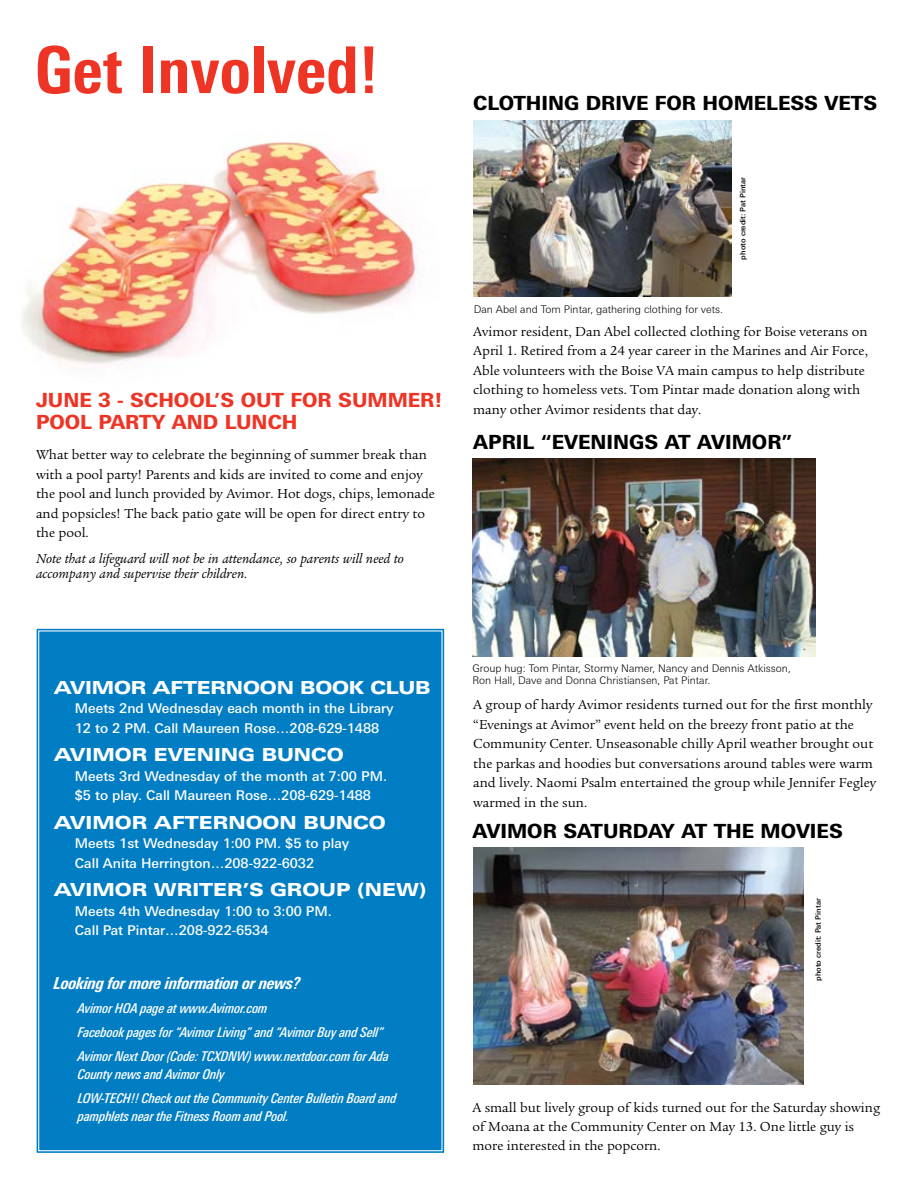
<style>
.page{position:relative;width:918px;height:1188px;background:#fff}
.page>*{position:absolute;margin:0;border:0;box-sizing:border-box;transform-origin:0 0}
.t1{font:800 condensed 64.5px "Linotype Univers";color:#ee3525}
.t2{font:800 19.5px "Linotype Univers Basic";color:#000}
.t3{font:800 19.5px/22.5px "Linotype Univers Basic";color:#ee3525}
.t4{font:800 18px "Linotype Univers Extd";color:#fff}
.t5{font:italic 800 condensed 16.5px "Linotype Univers";letter-spacing:-.02em;color:#fff}
.t6{font:13.5px/19.5px "Legacy Serif";color:#000}
.t7{font:500 13.5px/19.5px "Linotype Univers Basic";color:#fff}
.t8{font:italic 500 condensed 13.5px/24px "Linotype Univers";letter-spacing:-.02em;color:#fff}
.t9{font:italic 13.5px/15px "Legacy Serif";color:#000}
.t10{font:300 10.5px/12px "Linotype Univers Basic";color:#000}
.t11{font:500 7.5px "Linotype Univers Basic";color:#000}
</style>
<div class="page">
<img style="left:23px;top:141px;width:396px;height:224px">
<div style="left:37px;top:630px;width:406px;height:522px;background:#007dc3"></div>
<div style="left:34px;top:627px;width:412px;height:528px;border:2px solid #fff"></div>
<img style="left:473px;top:121px;width:259px;height:175px">
<img style="left:472px;top:458px;width:343px;height:198px">
<img style="left:473px;top:847px;width:331px;height:237px">
<h1 class="t1" style="left:35px;top:31px;width:345px">Get Involved!</h1>
<h2 class="t3" style="left:36px;top:388px;width:408px">JUNE 3 - SCHOOL’S OUT FOR SUMMER!<br>POOL PARTY AND LUNCH</h2>
<p class="t6" style="left:36px;top:445px;width:401px">What better way to celebrate the beginning of summer break than with a pool party! Parents and kids are invited to come and enjoy the pool and lunch provided by Avimor. Hot dogs, chips, lemonade and popsicles! The back patio gate will be open for direct entry to the pool.</p>
<p class="t9" style="left:36px;top:551px;width:369px">Note that a lifeguard will not be in attendance, so parents will need to accompany and supervise their children.</p>
<h2 class="t2" style="left:473px;top:91px;width:405px">CLOTHING DRIVE FOR HOMELESS VETS</h2>
<p class="t11" style="left:739px;top:260px;width:84px;rotate:-90deg">photo credit: Pat Pintar</p>
<p class="t10" style="left:474px;top:303px;width:251px">Dan Abel and Tom Pintar, gathering clothing for vets.</p>
<p class="t6" style="left:473px;top:322px;width:396px">Avimor resident, Dan Abel collected clothing for Boise veterans on April 1. Retired from a 24 year career in the Marines and Air Force, Able volunteers with the Boise VA main campus to help distribute clothing to homeless vets. Tom Pintar made donation along with many other Avimor residents that day.</p>
<h2 class="t2" style="left:473px;top:430px;width:321px">APRIL “EVENINGS AT AVIMOR”</h2>
<h3 class="t4" style="left:54px;top:676px;width:378px">AVIMOR AFTERNOON BOOK CLUB</h3>
<p class="t7" style="left:75px;top:698px;width:320px">Meets 2nd Wednesday each month in the Library<br>12 to 2 PM. Call Maureen Rose…208-629-1488</p>
<h3 class="t4" style="left:54px;top:744px;width:291px">AVIMOR EVENING BUNCO</h3>
<p class="t7" style="left:75px;top:766px;width:314px">Meets 3rd Wednesday of the month at 7:00 PM. $5 to play. Call Maureen Rose…208-629-1488</p>
<h3 class="t4" style="left:54px;top:811px;width:333px">AVIMOR AFTERNOON BUNCO</h3>
<p class="t7" style="left:75px;top:833px;width:276px">Meets 1st Wednesday 1:00 PM. $5 to play<br>Call Anita Herrington…208-922-6032</p>
<h3 class="t4" style="left:54px;top:879px;width:374px">AVIMOR WRITER’S GROUP (NEW)</h3>
<p class="t7" style="left:75px;top:901px;width:259px">Meets 4th Wednesday 1:00 to 3:00 PM.<br>Call Pat Pintar…208-922-6534</p>
<p class="t5" style="left:54px;top:973px;width:248px">Looking for more information or news?</p>
<p class="t8" style="left:78px;top:996px;width:313px">Avimor HOA page at www.Avimor.com<br>Facebook pages for “Avimor Living” and “Avimor Buy and Sell”<br>Avimor Next Door (Code: TCXDNW) www.nextdoor.com for Ada</p>
<p class="t8" style="left:78px;top:1062px;width:321px">County news and Avimor Only<br>LOW-TECH!! Check out the Community Center Bulletin Board and</p>
<p class="t8" style="left:78px;top:1104px;width:213px">pamphlets near the Fitness Room and Pool.</p>
<p class="t10" style="left:472px;top:663px;width:320px">Group hug: Tom Pintar, Stormy Namer, Nancy and Dennis Atkisson,<br>Ron Hall, Dave and Donna Christiansen, Pat Pintar.</p>
<p class="t6" style="left:473px;top:695px;width:404px">A group of hardy Avimor residents turned out for the first monthly “Evenings at Avimor” event held on the breezy front patio at the Community Center. Unseasonable chilly April weather brought out the parkas and hoodies but conversations around tables were warm and lively. Naomi Psalm entertained the group while Jennifer Fegley warmed in the sun.</p>
<h2 class="t2" style="left:472px;top:819px;width:372px">AVIMOR SATURDAY AT THE MOVIES</h2>
<p class="t11" style="left:814px;top:981px;width:84px;rotate:-90deg">photo credit: Pat Pintar</p>
<p class="t6" style="left:472px;top:1098px;width:409px">A small but lively group of kids turned out for the Saturday showing of Moana at the Community Center on May 13. One little guy is more interested in the popcorn.</p>
</div>
